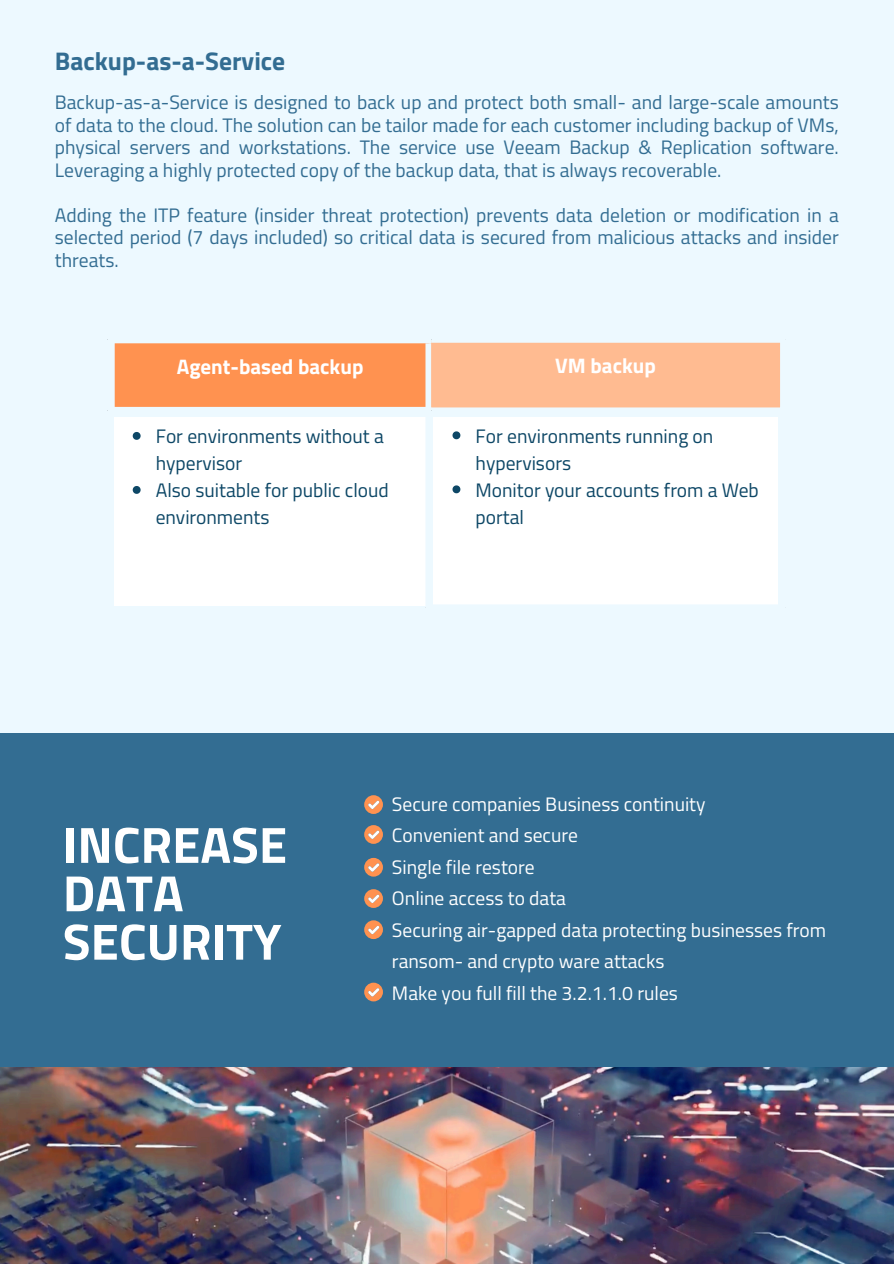
<style>
.page{position:relative;width:894px;height:1264px;background:#fff}
.page>*{position:absolute;margin:0;border:0;box-sizing:border-box;transform-origin:0 0}
.t1{font:700 51px/48.3px "Titillium Web";color:#fff}
.t2{font:700 25.5px "Titillium Web";color:#336d92}
.t3{font:700 21px "Titillium Web";color:#fff}
.t4{font:19.5px/22.5px "Titillium Web";color:#336d92;text-align:justify}
.t5{font:19.5px/31.5px "Titillium Web";color:#fff}
.t6{font:19.5px/27px "Titillium Web";color:#0d4766}
</style>
<div class="page">
<div style="left:0;top:0;width:893px;height:1263px;background:#edf9ff"></div>
<div style="left:115px;top:417px;width:311px;height:188px;background:#fff"></div>
<div style="left:433px;top:417px;width:344px;height:188px;background:#fff"></div>
<div style="left:111px;top:339px;width:317px;height:71px;background:#ff9250"></div>
<div style="left:428px;top:339px;width:355px;height:71px;background:#ffbb91"></div>
<svg style="left:133px;top:432px;width:7px;height:8px"></svg>
<svg style="left:133px;top:486px;width:7px;height:8px"></svg>
<svg style="left:452px;top:431px;width:8px;height:8px"></svg>
<svg style="left:452px;top:485px;width:8px;height:8px"></svg>
<div style="left:425px;top:343px;width:6px;height:261px;background:#edf9ff"></div>
<div style="left:779px;top:343px;width:6px;height:261px;background:#edf9ff"></div>
<div style="left:431px;top:337px;width:354px;height:6px;background:#edf9ff"></div>
<div style="left:431px;top:407px;width:354px;height:6px;background:#edf9ff"></div>
<div style="left:425px;top:604px;width:360px;height:6px;background:#edf9ff"></div>
<div style="left:108px;top:343px;width:7px;height:64px;background:#edf9ff"></div>
<div style="left:108px;top:336px;width:323px;height:7px;background:#edf9ff"></div>
<div style="left:108px;top:407px;width:323px;height:6px;background:#edf9ff"></div>
<div style="left:0;top:732px;width:893px;height:335px;background:#336d92"></div>
<svg style="left:364px;top:795px;width:19px;height:19px"></svg>
<svg style="left:364px;top:825px;width:19px;height:18px"></svg>
<svg style="left:364px;top:857px;width:19px;height:19px"></svg>
<svg style="left:364px;top:889px;width:19px;height:18px"></svg>
<svg style="left:364px;top:920px;width:19px;height:19px"></svg>
<svg style="left:364px;top:982px;width:19px;height:19px"></svg>
<img style="left:0;top:1067px;width:893px;height:196px">
<p class="t2" style="left:55px;top:41px;width:232px">Backup-as-a-Service</p>
<p class="t4" style="left:55px;top:91px;width:785px">Backup-as-a-Service is designed to back up and protect both small- and large-scale amounts of data to the cloud. The solution can be tailor made for each customer including backup of VMs, physical servers and workstations. The service use Veeam Backup &amp; Replication software.<br>Leveraging a highly protected copy of the backup data, that is always recoverable.</p>
<h1 class="t4" style="left:55px;top:203px;width:785px">Adding the ITP feature (insider threat protection) prevents data deletion or modification in a selected period (7 days included) so critical data is secured from malicious attacks and insider threats.</h1>
<h2 class="t3" style="left:177px;top:350px;width:188px">Agent-based backup</h2>
<p class="t3" style="left:555px;top:349px;width:102px">VM backup</p>
<p class="t6" style="left:156px;top:422px;width:229px">For environments without a hypervisor</p>
<p class="t6" style="left:156px;top:476px;width:234px">Also suitable for public cloud environments</p>
<p class="t6" style="left:475px;top:422px;width:239px">For environments running on hypervisors</p>
<p class="t6" style="left:475px;top:476px;width:285px">Monitor your accounts from a Web portal</p>
<p class="t1" style="left:63px;top:819px;width:226px">INCREASE<br>DATA<br>SECURITY</p>
<p class="t5" style="left:392px;top:787px;width:315px">Secure companies Business continuity</p>
<p class="t5" style="left:392px;top:819px;width:187px">Convenient and secure</p>
<p class="t5" style="left:392px;top:850px;width:144px">Single file restore</p>
<p class="t5" style="left:392px;top:882px;width:175px">Online access to data</p>
<p class="t5" style="left:392px;top:913px;width:435px">Securing air-gapped data protecting businesses from ransom- and crypto ware attacks</p>
<p class="t5" style="left:392px;top:976px;width:287px">Make you full fill the 3.2.1.1.0 rules</p>
</div>
